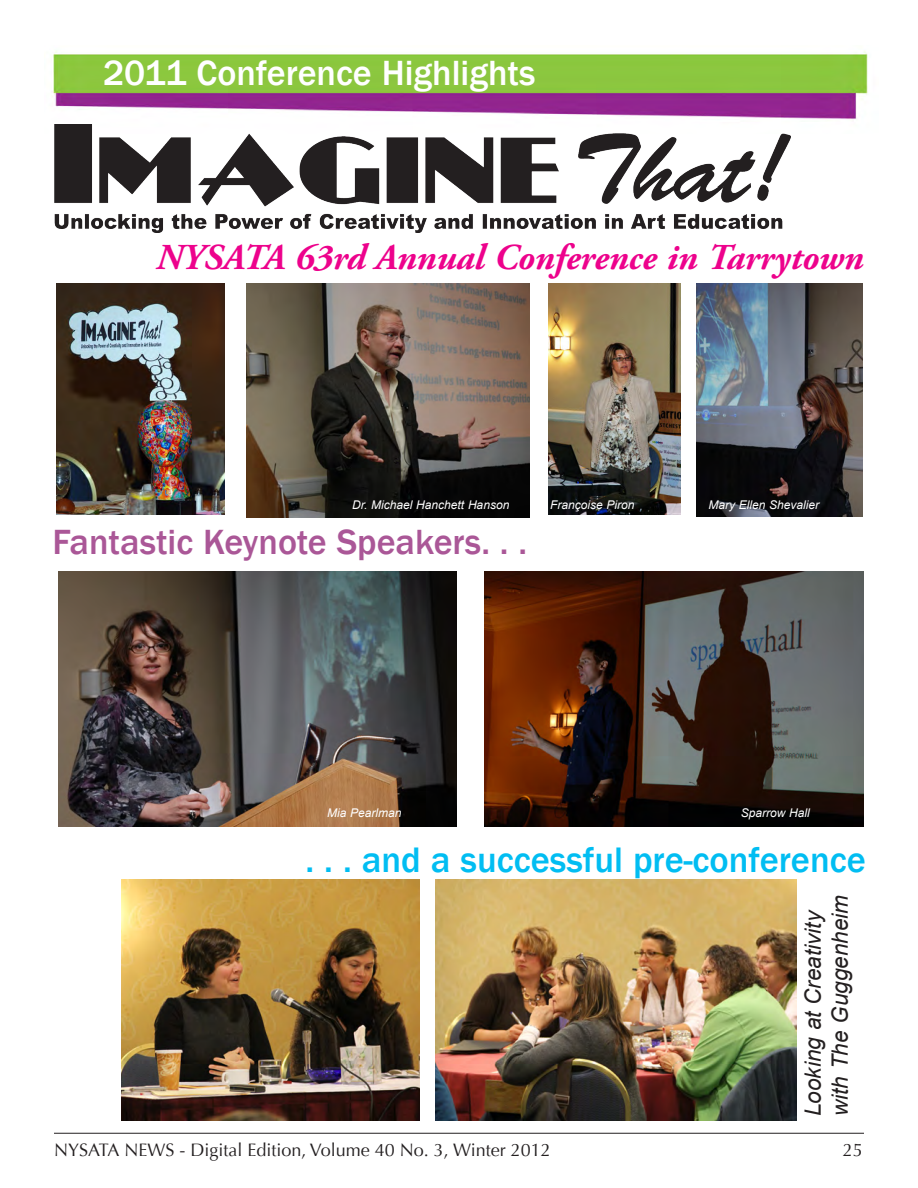
<style>
.page{position:relative;width:918px;height:1188px;background:#fff}
.page>*{position:absolute;margin:0;border:0;box-sizing:border-box;transform-origin:0 0}
.headline_5_gray_50{font:italic 700 36.45px "Adobe Garamond Pro";color:#ed028c}
.Lg_captions_for_conf{font:500 36.45px "Franklin Gothic";color:#01bdf2}
.Lg_captions_for_conf-2{font:500 36px "Franklin Gothic";color:#aa5797}
.page_topic__headline{font:500 36px "Franklin Gothic";color:#fff}
.captions{font:italic 22.5px/27px "Arial";color:#231f20}
.t1{font:18px "Optima";color:#231f20}
.captions-2{font:italic 12px "Arial";color:#fff}
</style>
<div class="page">
<hr style="left:54px;top:1133px;width:810px;height:1px;background:#231f20">
<img style="left:52px;top:51px;width:816px;height:69px">
<img style="left:54px;top:124px;width:736px;height:108px">
<img style="left:121px;top:880px;width:298px;height:240px">
<img style="left:436px;top:880px;width:361px;height:240px">
<img style="left:246px;top:284px;width:283px;height:233px">
<img style="left:58px;top:571px;width:399px;height:256px">
<img style="left:485px;top:572px;width:379px;height:254px">
<img style="left:696px;top:284px;width:167px;height:232px">
<img style="left:56px;top:284px;width:169px;height:230px">
<img style="left:548px;top:284px;width:133px;height:230px">
<p class="page_topic__headline" style="left:103px;top:51px;width:434px">2011 Conference Highlights</p>
<p class="headline_5_gray_50" style="left:156px;top:236px;width:709px">NYSATA 63rd Annual Conference in Tarrytown</p>
<p class="captions-2" style="left:352px;top:497px;width:159px">Dr. Michael Hanchett Hanson</p>
<p class="Lg_captions_for_conf-2" style="left:52px;top:520px;width:476px">Fantastic Keynote Speakers. . .</p>
<p class="captions-2" style="left:550px;top:497px;width:86px">Françoise Piron</p>
<p class="captions-2" style="left:708px;top:497px;width:112px">Mary Ellen Shevalier</p>
<p class="captions-2" style="left:327px;top:805px;width:76px">Mia Pearlman</p>
<p class="captions-2" style="left:741px;top:805px;width:71px">Sparrow Hall</p>
<p class="Lg_captions_for_conf" style="left:305px;top:837px;width:562px">. . . and a successful pre-conference</p>
<p class="captions" style="left:800px;top:1116px;width:223px;rotate:-90deg">Looking at Creativity with The Guggenheim</p>
<h3 class="t1" style="left:54px;top:1139px;width:498px">NYSATA NEWS - Digital Edition, Volume 40 No. 3, Winter 2012</h3>
<h3 class="t1" style="left:843px;top:1139px;width:22px">25</h3>
</div>
